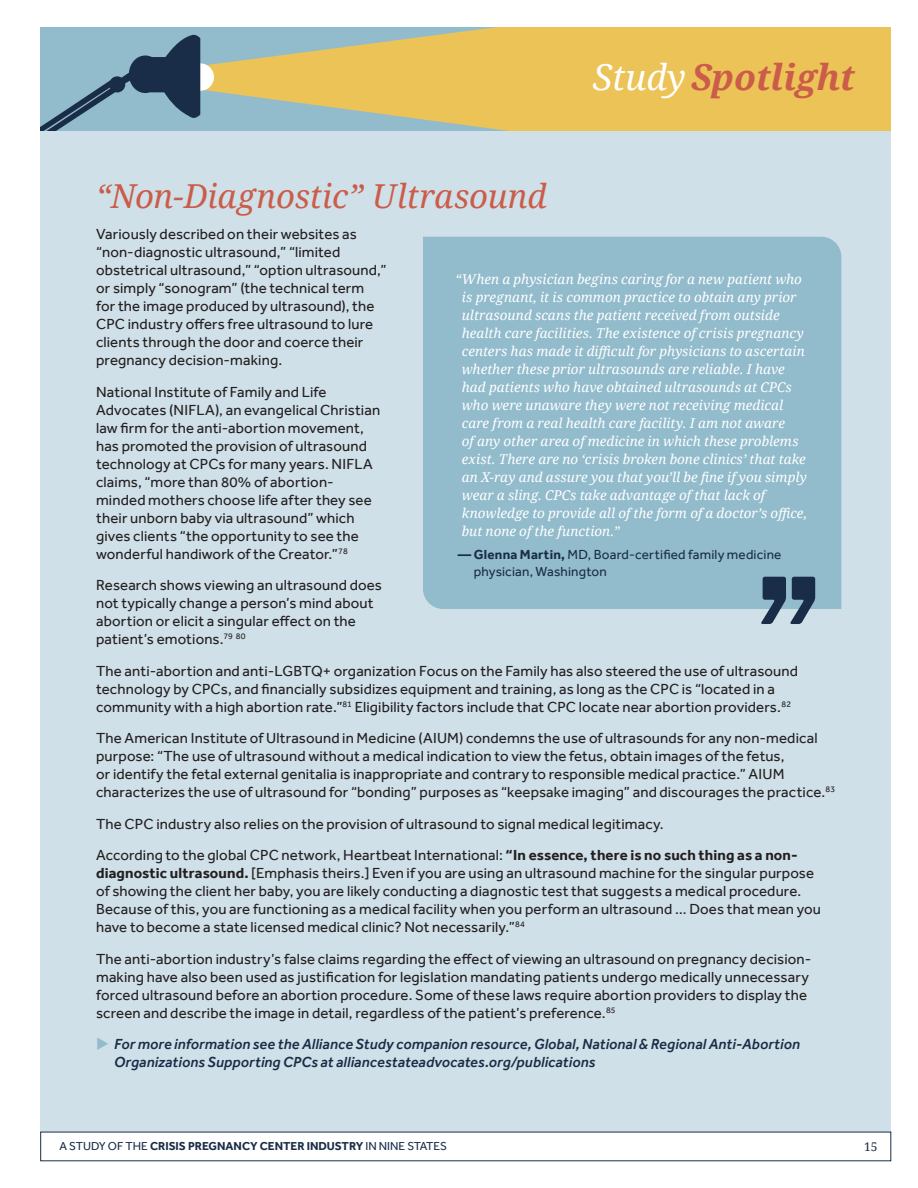
<style>
.page{position:relative;width:918px;height:1188px;background:#fff}
.page>*{position:absolute;margin:0;border:0;box-sizing:border-box;transform-origin:0 0}
.t1{font:italic 700 35.55px "Droid Serif";color:#cb5c4a}
.State_Spotlight_Body{font:italic 33px "Droid Serif";letter-spacing:-.005em;color:#cb5c4a}
.State_Spotlight_Body-2{font:15px/18px "Effra";letter-spacing:.01em;color:#231f20}
.t2{font:italic 500 15px/18px "Effra";letter-spacing:.01em;color:#1a2d48}
.t3{font:italic 13.5px/18px "Droid Serif";color:#fff}
.Attribution_Long{font:13.5px/16.5px "Effra";letter-spacing:.015em;color:#1a2d48}
.t4{font:12px "Droid Serif";color:#1a2d48}
.t5{font:700 11.85px "Effra";color:#1a2d48}
.s1{font-weight:400;color:#fff}
.s2{font-weight:700}
.s3{font-weight:400}
</style>
<div class="page">
<div style="left:40px;top:27px;width:851px;height:1105px;background:#d0e0e8"></div>
<svg style="left:194px;top:27px;width:697px;height:104px;background:#dcc16a"></svg>
<div style="left:187px;top:63px;width:27px;height:28px;background:#fff;border-radius:50%"></div>
<svg style="left:40px;top:35px;width:160px;height:96px;background:#6d8fa3"></svg>
<div style="left:423px;top:237px;width:418px;height:372px;background:#92bbcc"></div>
<svg style="left:761px;top:577px;width:54px;height:47px"></svg>
<h1 class="t1" style="left:593px;top:53px;width:264px"><span class="s1">Study</span>Spotlight</h1>
<p class="State_Spotlight_Body" style="left:96px;top:173px;width:452px">“Non-Diagnostic” Ultrasound</p>
<p class="State_Spotlight_Body-2" style="left:96px;top:225px;width:292px">Variously described on their websites as “non-diagnostic ultrasound,” “limited obstetrical ultrasound,” “option ultrasound,” or simply “sonogram” (the technical term for the image produced by ultrasound), the CPC industry offers free ultrasound to lure clients through the door and coerce their pregnancy decision-making.</p>
<p class="State_Spotlight_Body-2" style="left:96px;top:383px;width:286px">National Institute of Family and Life Advocates (NIFLA), an evangelical Christian law firm for the anti-abortion movement, has promoted the provision of ultrasound technology at CPCs for many years. NIFLA claims, “more than 80% of abortion&shy;minded mothers choose life after they see their unborn baby via ultrasound” which gives clients “the opportunity to see the wonderful handiwork of the Creator.”<sup>78</sup></p>
<p class="State_Spotlight_Body-2" style="left:96px;top:576px;width:287px">Research shows viewing an ultrasound does not typically change a person’s mind about abortion or elicit a singular effect on the patient’s emotions.<sup>79</sup> <sup>80</sup></p>
<p class="State_Spotlight_Body-2" style="left:96px;top:662px;width:703px">The anti-abortion and anti-LGBTQ+ organization Focus on the Family has also steered the use of ultrasound technology by CPCs, and financially subsidizes equipment and training, as long as the CPC is “located in a community with a high abortion rate.”<sup>81</sup> Eligibility factors include that CPC locate near abortion providers.<sup>82</sup></p>
<p class="State_Spotlight_Body-2" style="left:96px;top:729px;width:741px">The American Institute of Ultrasound in Medicine (AIUM) condemns the use of ultrasounds for any non-medical purpose: “The use of ultrasound without a medical indication to view the fetus, obtain images of the fetus,<br>or identify the fetal external genitalia is inappropriate and contrary to responsible medical practice.” AIUM characterizes the use of ultrasound for “bonding” purposes as “keepsake imaging” and discourages the practice.<sup>83</sup></p>
<p class="State_Spotlight_Body-2" style="left:96px;top:815px;width:569px">The CPC industry also relies on the provision of ultrasound to signal medical legitimacy.</p>
<p class="State_Spotlight_Body-2" style="left:96px;top:846px;width:726px">According to the global CPC network, Heartbeat International: <span class="s2">“In essence, there is no such thing as a non&shy;diagnostic ultrasound.</span> [Emphasis theirs.] Even if you are using an ultrasound machine for the singular purpose of showing the client her baby, you are likely conducting a diagnostic test that suggests a medical procedure.<br>Because of this, you are functioning as a medical facility when you perform an ultrasound … Does that mean you have to become a state licensed medical clinic? Not necessarily.”<sup>84</sup></p>
<p class="State_Spotlight_Body-2" style="left:96px;top:950px;width:717px">The anti-abortion industry’s false claims regarding the effect of viewing an ultrasound on pregnancy decision&shy;making have also been used as justification for legislation mandating patients undergo medically unnecessary forced ultrasound before an abortion procedure. Some of these laws require abortion providers to display the screen and describe the image in detail, regardless of the patient’s preference.<sup>85</sup></p>
<p class="t2" style="left:114px;top:1035px;width:687px">For more information see the Alliance Study companion resource, Global, National &amp; Regional Anti-Abortion<br>Organizations Supporting CPCs at alliancestateadvocates.org/publications</p>
<p class="t3" style="left:462px;top:270px;width:347px;text-indent:-6px">“When a physician begins caring for a new patient who is pregnant, it is common practice to obtain any prior ultrasound scans the patient received from outside health care facilities. The existence of crisis pregnancy centers has made it difficult for physicians to ascertain whether these prior ultrasounds are reliable. I have had patients who have obtained ultrasounds at CPCs who were unaware they were not receiving medical care from a real health care facility. I am not aware<br>of any other area of medicine in which these problems exist. There are no ‘crisis broken bone clinics’ that take an X-ray and assure you that you’ll be fine if you simply wear a sling. CPCs take advantage of that lack of knowledge to provide all of the form of a doctor’s office, but none of the function.”</p>
<p class="Attribution_Long" style="left:474px;top:547px;width:309px;text-indent:-16px"><span class="s2">— Glenna Martin,</span> MD, Board-certified family medicine physician, Washington</p>
<p class="t5" style="left:59px;top:1139px;width:389px"><span class="s3">A STUDY OF THE</span> CRISIS PREGNANCY CENTER INDUSTRY <span class="s3">IN NINE STATES</span></p>
<p class="t4" style="left:864px;top:1138px;width:15px">15</p>
</div>
